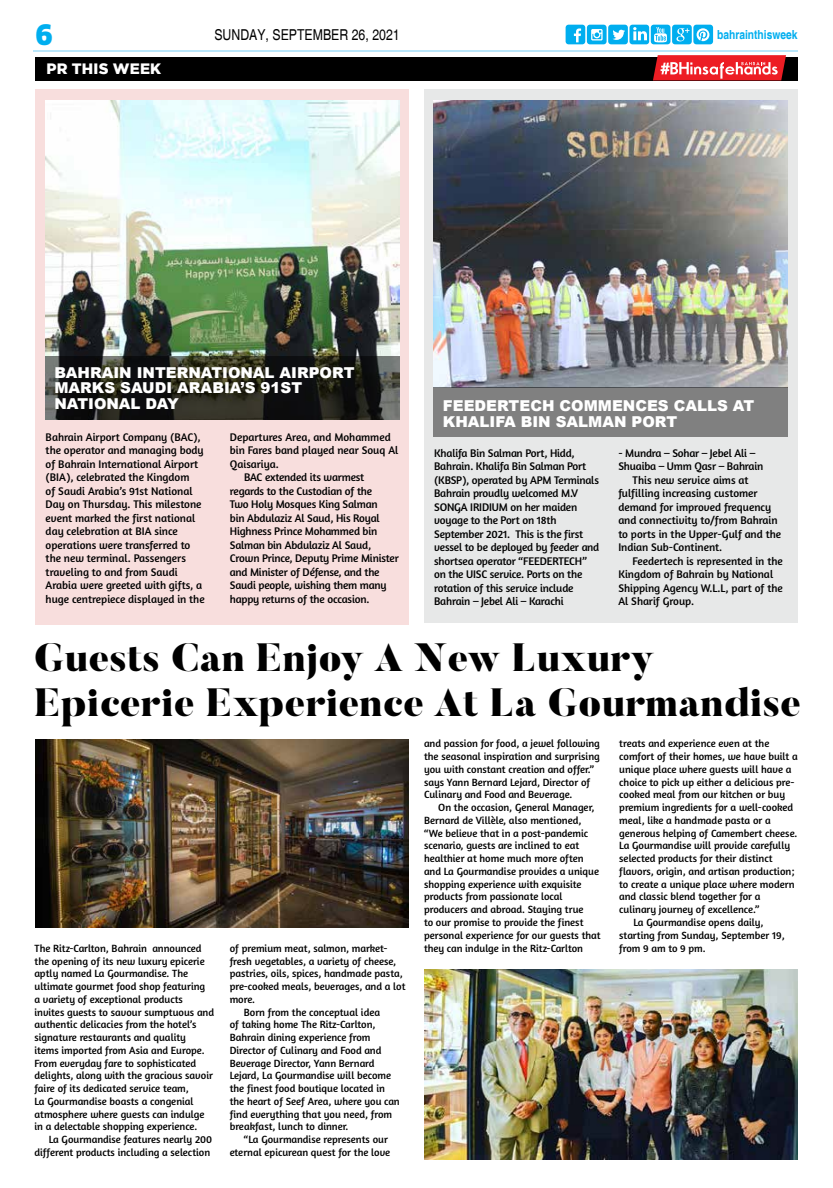
<style>
.page{position:relative;width:833px;height:1188px;background:#fff}
.page>*{position:absolute;margin:0;border:0;box-sizing:border-box;transform-origin:0 0}
.t1{font:900 39.25px/44.8px "Butler";color:#000}
.t2{font:900 27.5px "Clan OT";color:#00aeef}
.t3{font:900 15px/15.5px "Arial";color:#fff}
.t4{font:condensed 15px "Helvetica";color:#000}
.t5{font:900 15px "Gotham";letter-spacing:.015em;color:#fff}
.t6{font:700 condensed 12.5px "Helvetica";color:#00aeef}
.t7{font:11.25px/13.5px "Amaranth";letter-spacing:-.015em;color:#000}
.t8{font:10.62px/12.8px "Amaranth";color:#000}
</style>
<div class="page">
<hr style="left:34px;top:50px;width:764px;height:2px;background:#b9e6fa">
<div style="left:565px;top:25px;width:20px;height:19px;background:#00aeef;border-radius:3px"></div>
<svg style="left:574px;top:28px;width:7px;height:14px"></svg>
<div style="left:608px;top:25px;width:20px;height:19px;background:#00aeef;border-radius:3px"></div>
<div style="left:587px;top:25px;width:19px;height:19px;background:#00aeef;border-radius:3px"></div>
<svg style="left:591px;top:29px;width:11px;height:11px"></svg>
<div style="left:672px;top:25px;width:20px;height:19px;background:#00aeef;border-radius:3px"></div>
<svg style="left:676px;top:28px;width:13px;height:13px"></svg>
<div style="left:693px;top:25px;width:20px;height:19px;background:#00aeef;border-radius:3px"></div>
<svg style="left:696px;top:28px;width:13px;height:13px"></svg>
<svg style="left:612px;top:25px;width:58px;height:19px"></svg>
<div style="left:36px;top:58px;width:761px;height:23px;background:#000"></div>
<svg style="left:653px;top:55px;width:133px;height:25px;background:#e8494e"></svg>
<div style="left:36px;top:89px;width:373px;height:535px;background:#f8dedd"></div>
<div style="left:424px;top:89px;width:373px;height:533px;background:#e7e8e8"></div>
<img style="left:45px;top:100px;width:354px;height:256px">
<img style="left:434px;top:100px;width:354px;height:287px">
<svg style="left:45px;top:356px;width:354px;height:63px;background:#23241e"></svg>
<div style="left:434px;top:387px;width:354px;height:50px;background:#808080"></div>
<img style="left:36px;top:739px;width:373px;height:188px">
<img style="left:424px;top:969px;width:373px;height:190px">
<h2 class="t2" style="left:35px;top:19px;width:19px">6</h2>
<h3 class="t4" style="left:214px;top:26px;width:187px">SUNDAY, SEPTEMBER 26, 2021</h3>
<p class="t6" style="left:717px;top:27px;width:82px">bahrainthisweek</p>
<h3 class="t5" style="left:46px;top:60px;width:116px">PR THIS WEEK</h3>
<h3 class="t3" style="left:54px;top:364px;width:301px">BAHRAIN INTERNATIONAL AIRPORT<br>MARKS SAUDI ARABIA’S 91ST<br>NATIONAL DAY</h3>
<p class="t7" style="left:46px;top:429px;width:161px">Bahrain Airport Company (BAC), the operator and managing body of Bahrain International Airport (BIA), celebrated the Kingdom<br>of Saudi Arabia’s 91st National<br>Day on Thursday. This milestone event marked the first national day celebration at BIA since operations were transferred to the new terminal. Passengers traveling to and from Saudi<br>Arabia were greeted with gifts, a huge centrepiece displayed in the</p>
<p class="t7" style="left:230px;top:429px;width:162px">Departures Area, and Mohammed</p>
<p class="t7" style="left:230px;top:443px;width:170px">bin Fares band played near Souq Al</p>
<p class="t7" style="left:230px;top:456px;width:51px">Qaisariya.</p>
<p class="t7" style="left:244px;top:470px;width:122px">BAC extended its warmest</p>
<p class="t7" style="left:230px;top:483px;width:144px">regards to the Custodian of the</p>
<p class="t7" style="left:230px;top:497px;width:149px">Two Holy Mosques King Salman</p>
<p class="t7" style="left:230px;top:510px;width:151px">bin Abdulaziz Al Saud, His Royal</p>
<p class="t7" style="left:230px;top:524px;width:149px">Highness Prince Mohammed bin</p>
<p class="t7" style="left:230px;top:537px;width:143px">Salman bin Abdulaziz Al Saud,</p>
<p class="t7" style="left:230px;top:551px;width:170px">Crown Prince, Deputy Prime Minister</p>
<p class="t7" style="left:230px;top:564px;width:151px">and Minister of Défense, and the</p>
<p class="t7" style="left:230px;top:578px;width:158px">Saudi people, wishing them many</p>
<p class="t7" style="left:230px;top:591px;width:141px">happy returns of the occasion.</p>
<h3 class="t3" style="left:443px;top:397px;width:313px">FEEDERTECH COMMENCES CALLS AT<br>KHALIFA BIN SALMAN PORT</h3>
<p class="t7" style="left:434px;top:446px;width:167px">Khalifa Bin Salman Port, Hidd,<br>Bahrain. Khalifa Bin Salman Port (KBSP), operated by APM Terminals<br>Bahrain proudly welcomed M.V<br>SONGA IRIDIUM on her maiden voyage to the Port on 18th<br>September 2021. This is the first vessel to be deployed by feeder and shortsea operator “FEEDERTECH” on the UISC service. Ports on the rotation of this service include<br>Bahrain – Jebel Ali – Karachi</p>
<p class="t7" style="left:618px;top:446px;width:138px">- Mundra – Sohar – Jebel Ali –</p>
<p class="t7" style="left:618px;top:459px;width:146px">Shuaiba – Umm Qasr – Bahrain</p>
<p class="t7" style="left:632px;top:473px;width:118px">This new service aims at</p>
<p class="t7" style="left:618px;top:486px;width:141px">fulfilling increasing customer</p>
<p class="t7" style="left:618px;top:500px;width:154px">demand for improved frequency</p>
<p class="t7" style="left:618px;top:513px;width:161px">and connectivity to/from Bahrain</p>
<p class="t7" style="left:618px;top:527px;width:164px">to ports in the Upper-Gulf and the</p>
<p class="t7" style="left:618px;top:540px;width:105px">Indian Sub-Continent.</p>
<p class="t7" style="left:632px;top:554px;width:152px">Feedertech is represented in the</p>
<p class="t7" style="left:618px;top:567px;width:156px">Kingdom of Bahrain by National</p>
<p class="t7" style="left:618px;top:581px;width:166px">Shipping Agency W.L.L, part of the</p>
<p class="t7" style="left:618px;top:594px;width:77px">Al Sharif Group.</p>
<h1 class="t1" style="left:34px;top:636px;width:768px">Guests Can Enjoy A New Luxury<br>Epicerie Experience At La Gourmandise</h1>
<p class="t8" style="left:34px;top:941px;width:181px">The Ritz-Carlton, Bahrain announced the opening of its new luxury epicerie aptly named La Gourmandise. The ultimate gourmet food shop featuring<br>a variety of exceptional products invites guests to savour sumptuous and authentic delicacies from the hotel’s signature restaurants and quality<br>items imported from Asia and Europe.<br>From everyday fare to sophisticated delights, along with the gracious savoir faire of its dedicated service team,<br>La Gourmandise boasts a congenial atmosphere where guests can indulge in a delectable shopping experience.</p>
<p class="t8" style="left:34px;top:1132px;width:179px;text-align:right">La Gourmandise features nearly 200 different products including a selection</p>
<p class="t8" style="left:230px;top:941px;width:159px">of premium meat, salmon, market-</p>
<p class="t8" style="left:230px;top:954px;width:168px">fresh vegetables, a variety of cheese,</p>
<p class="t8" style="left:230px;top:966px;width:174px">pastries, oils, spices, handmade pasta,</p>
<p class="t8" style="left:230px;top:979px;width:177px">pre-cooked meals, beverages, and a lot</p>
<p class="t8" style="left:230px;top:992px;width:27px">more.</p>
<p class="t8" style="left:244px;top:1005px;width:138px">Born from the conceptual idea</p>
<p class="t8" style="left:230px;top:1017px;width:147px">of taking home The Ritz-Carlton,</p>
<p class="t8" style="left:230px;top:1030px;width:142px">Bahrain dining experience from</p>
<p class="t8" style="left:230px;top:1043px;width:153px">Director of Culinary and Food and</p>
<p class="t8" style="left:230px;top:1056px;width:146px">Beverage Director, Yann Bernard</p>
<p class="t8" style="left:230px;top:1068px;width:163px">Lejard, La Gourmandise will become</p>
<p class="t8" style="left:230px;top:1081px;width:157px">the finest food boutique located in</p>
<p class="t8" style="left:230px;top:1094px;width:171px">the heart of Seef Area, where you can</p>
<p class="t8" style="left:230px;top:1107px;width:164px">find everything that you need, from</p>
<p class="t8" style="left:230px;top:1119px;width:120px">breakfast, lunch to dinner.</p>
<p class="t8" style="left:244px;top:1132px;width:145px">“La Gourmandise represents our</p>
<p class="t8" style="left:230px;top:1145px;width:162px">eternal epicurean quest for the love</p>
<p class="t8" style="left:424px;top:737px;width:177px">and passion for food, a jewel following the seasonal inspiration and surprising you with constant creation and offer.” says Yann Bernard Lejard, Director of Culinary and Food and Beverage.</p>
<p class="t8" style="left:424px;top:800px;width:178px;text-indent:14px">On the occasion, General Manager, Bernard de Villèle, also mentioned, “We believe that in a post-pandemic scenario, guests are inclined to eat healthier at home much more often and La Gourmandise provides a unique shopping experience with exquisite products from passionate local producers and abroad. Staying true<br>to our promise to provide the finest personal experience for our guests that they can indulge in the Ritz-Carlton</p>
<p class="t8" style="left:619px;top:737px;width:152px">treats and experience even at the</p>
<p class="t8" style="left:619px;top:749px;width:180px">comfort of their homes, we have built a</p>
<p class="t8" style="left:619px;top:762px;width:174px">unique place where guests will have a</p>
<p class="t8" style="left:619px;top:775px;width:177px">choice to pick up either a delicious pre-</p>
<p class="t8" style="left:619px;top:788px;width:167px">cooked meal from our kitchen or buy</p>
<p class="t8" style="left:619px;top:800px;width:175px">premium ingredients for a well-cooked</p>
<p class="t8" style="left:619px;top:813px;width:153px">meal, like a handmade pasta or a</p>
<p class="t8" style="left:619px;top:826px;width:179px">generous helping of Camembert cheese.</p>
<p class="t8" style="left:619px;top:839px;width:172px">La Gourmandise will provide carefully</p>
<p class="t8" style="left:619px;top:851px;width:155px">selected products for their distinct</p>
<p class="t8" style="left:619px;top:864px;width:177px">flavors, origin, and artisan production;</p>
<p class="t8" style="left:619px;top:877px;width:177px">to create a unique place where modern</p>
<p class="t8" style="left:619px;top:890px;width:143px">and classic blend together for a</p>
<p class="t8" style="left:619px;top:902px;width:141px">culinary journey of excellence.”</p>
<p class="t8" style="left:633px;top:915px;width:132px">La Gourmandise opens daily,</p>
<p class="t8" style="left:619px;top:928px;width:167px">starting from Sunday, September 19,</p>
<p class="t8" style="left:619px;top:941px;width:88px">from 9 am to 9 pm.</p>
</div>
